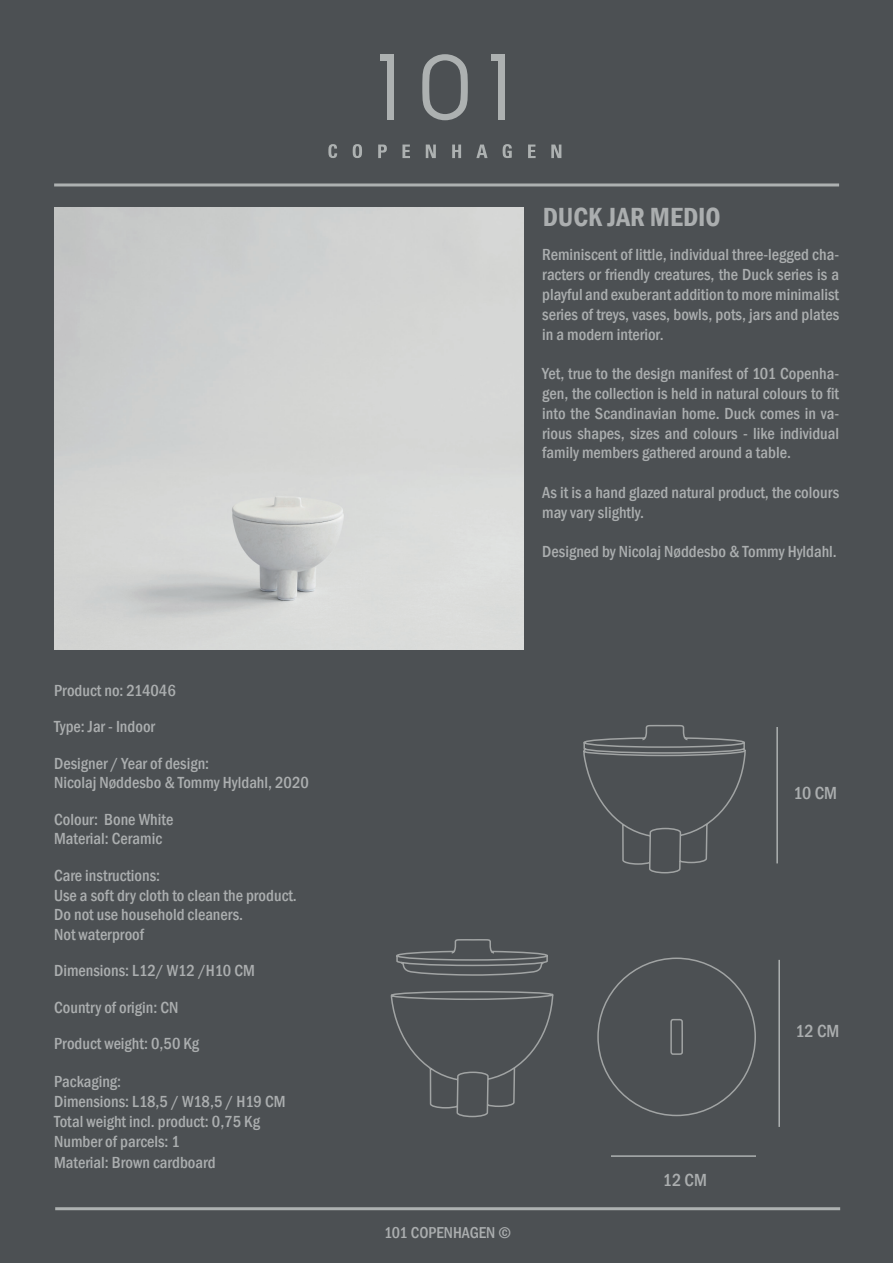
<style>
.page{position:relative;width:893px;height:1263px;background:#4c5053}
.page>*{position:absolute;margin:0;border:0;box-sizing:border-box;transform-origin:0 0}
.t1{font:600 condensed 27px "Franklin Gothic";color:#abaeaf}
.t2{font:500 condensed 18px "Franklin Gothic";letter-spacing:-.005em;color:#abaeaf}
.t3{font:500 condensed 16.5px/19.8px "Franklin Gothic";color:#abaeaf}
.t4{font:500 condensed 16.2px "Franklin Gothic";color:#abaeaf}
</style>
<div class="page">
<img style="left:54px;top:207px;width:469px;height:442px">
<svg style="left:422px;top:54px;width:46px;height:66px"></svg>
<div style="left:498px;top:58px;width:6px;height:62px;background:#adb1b1"></div>
<div style="left:491px;top:54px;width:13px;height:7px;background:#adb1b1"></div>
<div style="left:387px;top:58px;width:7px;height:62px;background:#adb1b1"></div>
<div style="left:380px;top:54px;width:13px;height:7px;background:#adb1b1"></div>
<svg style="left:328px;top:144px;width:9px;height:14px"></svg>
<svg style="left:353px;top:144px;width:9px;height:14px"></svg>
<svg style="left:378px;top:145px;width:9px;height:13px"></svg>
<svg style="left:402px;top:145px;width:8px;height:13px"></svg>
<svg style="left:426px;top:145px;width:10px;height:13px"></svg>
<svg style="left:452px;top:145px;width:9px;height:13px"></svg>
<svg style="left:476px;top:145px;width:12px;height:13px"></svg>
<svg style="left:503px;top:144px;width:9px;height:14px"></svg>
<svg style="left:528px;top:145px;width:8px;height:13px"></svg>
<svg style="left:551px;top:145px;width:10px;height:13px"></svg>
<hr style="left:54px;top:183px;width:785px;height:3px;background:#adb1b1">
<hr style="left:55px;top:1207px;width:785px;height:3px;background:#adb1b1">
<hr style="left:778px;top:960px;width:2px;height:167px;background:#adb1b1">
<hr style="left:776px;top:727px;width:2px;height:136px;background:#adb1b1">
<svg style="left:390px;top:724px;width:367px;height:487px"></svg>
<p class="t3" style="left:54px;top:680px;width:123px">Product no: 214046</p>
<p class="t3" style="left:54px;top:708px;width:157px;line-height:36.3px">Type: Jar - Indoor<br>Designer / Year of design:</p>
<p class="t3" style="left:54px;top:773px;width:256px">Nicolaj Nøddesbo &amp; Tommy Hyldahl, 2020</p>
<p class="t3" style="left:54px;top:809px;width:121px">Colour: Bone White<br>Material: Ceramic</p>
<p class="t3" style="left:54px;top:865px;width:244px">Care instructions:<br>Use a soft dry cloth to clean the product.<br>Do not use household cleaners.<br>Not waterproof</p>
<p class="t3" style="left:54px;top:961px;width:202px">Dimensions: L12/ W12 /H10 CM</p>
<p class="t3" style="left:54px;top:997px;width:126px">Country of origin: CN</p>
<p class="t3" style="left:54px;top:1033px;width:147px">Product weight: 0,50 Kg</p>
<p class="t3" style="left:54px;top:1072px;width:233px">Packaging:<br>Dimensions: L18,5 / W18,5 / H19 CM<br>Total weight incl. product: 0,75 Kg<br>Number of parcels: 1</p>
<p class="t3" style="left:54px;top:1152px;width:163px">Material: Brown cardboard</p>
<h1 class="t1" style="left:543px;top:199px;width:179px">DUCK JAR MEDIO</h1>
<p class="t3" style="left:542px;top:245px;width:298px;text-align:justify">Reminiscent of little, individual three-legged cha&shy;racters or friendly creatures, the Duck series is a playful and exuberant addition to more minimalist series of treys, vases, bowls, pots, jars and plates in a modern interior.</p>
<p class="t3" style="left:542px;top:364px;width:298px;text-align:justify">Yet, true to the design manifest of 101 Copenha&shy;gen, the collection is held in natural colours to fit into the Scandinavian home. Duck comes in va&shy;rious shapes, sizes and colours - like individual family members gathered around a table.</p>
<p class="t3" style="left:542px;top:482px;width:298px">As it is a hand glazed natural product, the colours may vary slightly.</p>
<p class="t3" style="left:542px;top:542px;width:296px">Designed by Nicolaj Nøddesbo &amp; Tommy Hyldahl.</p>
<p class="t4" style="left:384px;top:1222px;width:128px">101 COPENHAGEN ©</p>
<p class="t2" style="left:794px;top:781px;width:45px">10 CM</p>
<p class="t2" style="left:663px;top:1168px;width:46px">12 CM</p>
<p class="t2" style="left:795px;top:1019px;width:46px">12 CM</p>
</div>
